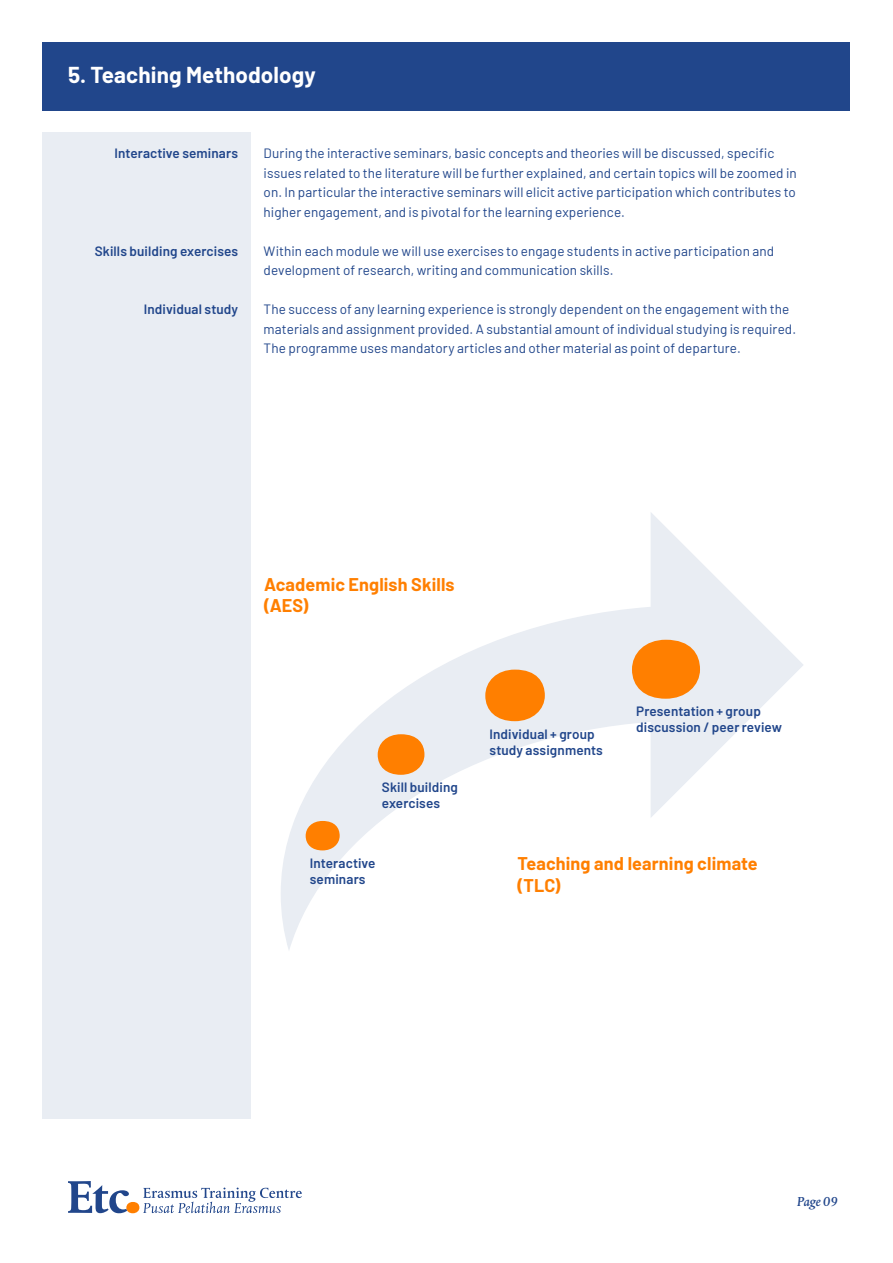
<style>
.page{position:relative;width:893px;height:1263px;background:#fff}
.page>*{position:absolute;margin:0;border:0;box-sizing:border-box;transform-origin:0 0}
.t1{font:700 22.5px "Barlow";letter-spacing:.005em;color:#fff}
.t2{font:700 18px/21.8px "Barlow";letter-spacing:.01em;color:#ff7f00}
.t3{font:13.5px/19.5px "Barlow";letter-spacing:.005em;color:#21468b}
.t4{font:600 13.5px/16.2px "Barlow";letter-spacing:.01em;color:#21468b}
.t5{font:italic 500 13.5px "DTL Albertina T";letter-spacing:-.005em;color:#21468b}
</style>
<div class="page">
<svg style="left:281px;top:513px;width:522px;height:437px"></svg>
<div style="left:43px;top:132px;width:208px;height:986px;background:#e9edf3"></div>
<div style="left:43px;top:43px;width:807px;height:68px;background:#21468b"></div>
<div style="left:306px;top:821px;width:34px;height:29px;background:#ff7f00;border-radius:50%"></div>
<div style="left:378px;top:734px;width:46px;height:41px;background:#ff7f00;border-radius:50%"></div>
<div style="left:485px;top:670px;width:60px;height:51px;background:#ff7f00;border-radius:50%"></div>
<div style="left:632px;top:640px;width:68px;height:59px;background:#ff7f00;border-radius:50%"></div>
<svg style="left:143px;top:1187px;width:159px;height:26px"></svg>
<svg style="left:68px;top:1181px;width:61px;height:32px"></svg>
<div style="left:126px;top:1202px;width:13px;height:11px;background:#ff7f00;border-radius:50%"></div>
<h1 class="t1" style="left:68px;top:59px;width:249px">5. Teaching Methodology</h1>
<p class="t4" style="left:114px;top:144px;width:125px">Interactive seminars</p>
<p class="t4" style="left:95px;top:242px;width:145px">Skills building exercises</p>
<p class="t4" style="left:144px;top:300px;width:96px">Individual study</p>
<p class="t3" style="left:264px;top:143px;width:535px">During the interactive seminars, basic concepts and theories will be discussed, specific issues related to the literature will be further explained, and certain topics will be zoomed in on. In particular the interactive seminars will elicit active participation which contributes to higher engagement, and is pivotal for the learning experience.</p>
<p class="t3" style="left:264px;top:240px;width:512px">Within each module we will use exercises to engage students in active participation and development of research, writing and communication skills.</p>
<p class="t3" style="left:264px;top:299px;width:534px">The success of any learning experience is strongly dependent on the engagement with the materials and assignment provided. A substantial amount of individual studying is required.<br>The programme uses mandatory articles and other material as point of departure.</p>
<h2 class="t2" style="left:264px;top:572px;width:192px">Academic English Skills (AES)</h2>
<p class="t4" style="left:382px;top:778px;width:77px">Skill building exercises</p>
<p class="t4" style="left:310px;top:854px;width:67px">Interactive seminars</p>
<p class="t4" style="left:490px;top:725px;width:115px">Individual + group study assignments</p>
<p class="t4" style="left:636px;top:702px;width:147px">Presentation + group discussion / peer review</p>
<h2 class="t2" style="left:518px;top:851px;width:242px">Teaching and learning climate (TLC)</h2>
<p class="t5" style="left:797px;top:1194px;width:42px">Page 09</p>
</div>
